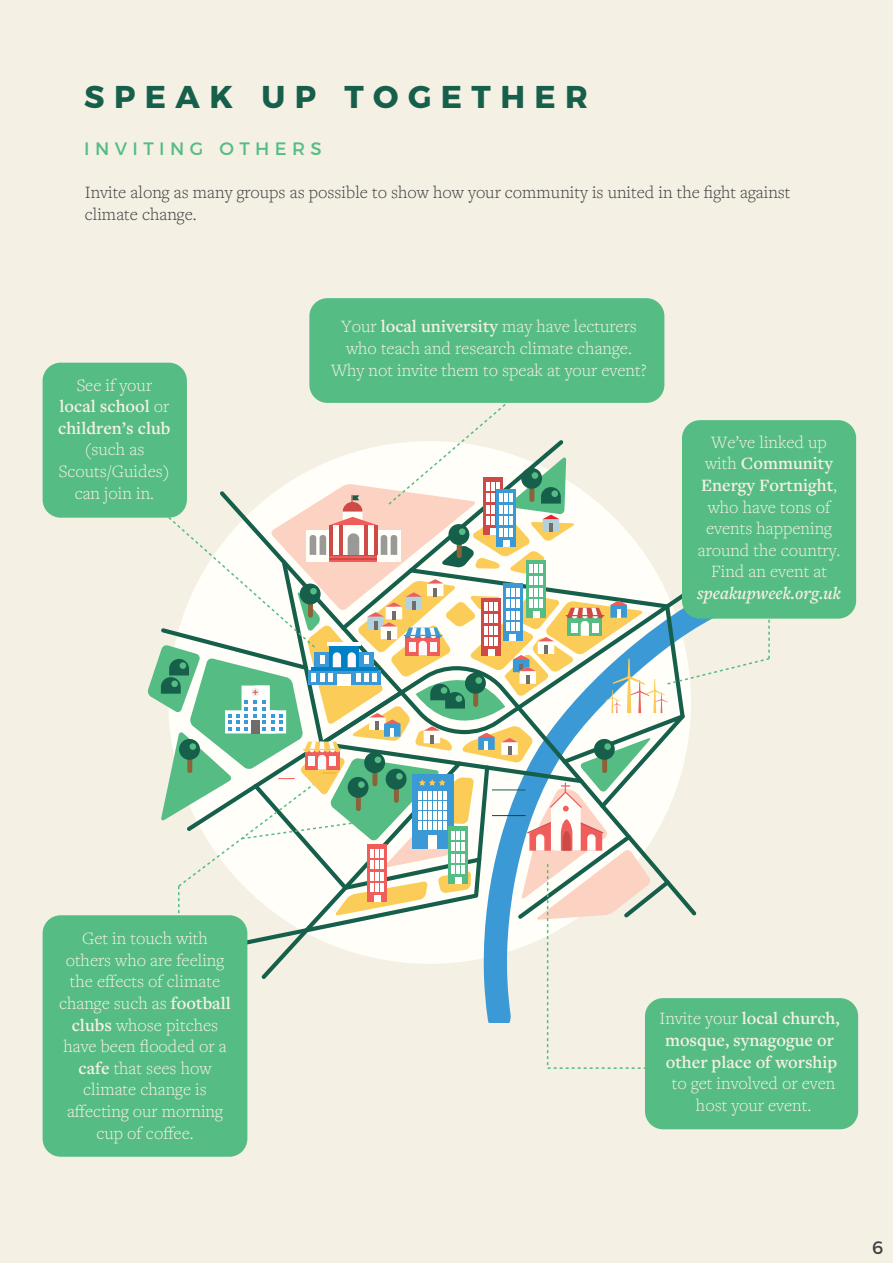
<style>
.page{position:relative;width:893px;height:1263px;background:#f4f0e4}
.page>*{position:absolute;margin:0;border:0;box-sizing:border-box;transform-origin:0 0}
.t1{font:700 31.5px "Montserrat";color:#165f4b}
.t2{font:300 18px/21.6px "Freight Text Pro";color:#f4f0e4;text-align:center}
.t3{font:600 18px/21.6px "Freight Text Pro";color:#f4f0e4;text-align:center}
.t4{font:300 18px/21.6px "Freight Text Pro";color:#404041}
.t5{font:italic 600 18px "Freight Text Pro";color:#f4f0e4}
.t6{font:18px "Montserrat";color:#55bc84}
.t7{font:18px "Montserrat";color:#404041}
.s1{font-weight:300}
.s2{font-weight:600}
</style>
<div class="page">
<div style="left:309px;top:298px;width:355px;height:105px;background:#55bc84;border-radius:18px"></div>
<div style="left:645px;top:998px;width:213px;height:131px;background:#55bc84;border-radius:18px"></div>
<div style="left:43px;top:915px;width:204px;height:242px;background:#55bc84;border-radius:18px"></div>
<div style="left:43px;top:363px;width:144px;height:155px;background:#55bc84;border-radius:18px"></div>
<div style="left:682px;top:420px;width:174px;height:199px;background:#55bc84;border-radius:18px"></div>
<svg style="left:147px;top:394px;width:624px;height:675px"></svg>
<h1 class="t1" style="left:84px;top:71px;width:505px">S P E A K U P T O G E T H E R</h1>
<p class="t6" style="left:84px;top:134px;width:239px">I N V I T I N G O T H E R S</p>
<p class="t4" style="left:85px;top:181px;width:707px">Invite along as many groups as possible to show how your community is united in the fight against climate change.</p>
<p class="t3" style="left:58px;top:373px;width:114px"><span class="s1">See if your </span>local school <span class="s1">or </span>children’s club</p>
<p class="t2" style="left:59px;top:438px;width:113px">(such as<br>Scouts/Guides) can join in.</p>
<p class="t2" style="left:331px;top:315px;width:317px">Your <span class="s2">local university</span> may have lecturers who teach and research climate change.<br>Why not invite them to speak at your event?</p>
<p class="t2" style="left:698px;top:431px;width:144px">We’ve linked up with <span class="s2">Community<br>Energy Fortnight</span>, who have tons of events happening around the country.<br>Find an event at</p>
<p class="t5" style="left:697px;top:581px;width:145px">speakupweek.org.uk</p>
<p class="t2" style="left:59px;top:927px;width:173px">Get in touch with others who are feeling the effects of climate change such as <span class="s2">football clubs</span> whose pitches have been flooded or a <span class="s2">cafe</span> that sees how climate change is affecting our morning cup of coffee.</p>
<p class="t3" style="left:659px;top:1007px;width:182px"><span class="s1">Invite your</span> local church, mosque, synagogue or other place of worship</p>
<p class="t2" style="left:672px;top:1072px;width:165px">to get involved or even host your event.</p>
<p class="t7" style="left:872px;top:1233px;width:13px">6</p>
</div>
